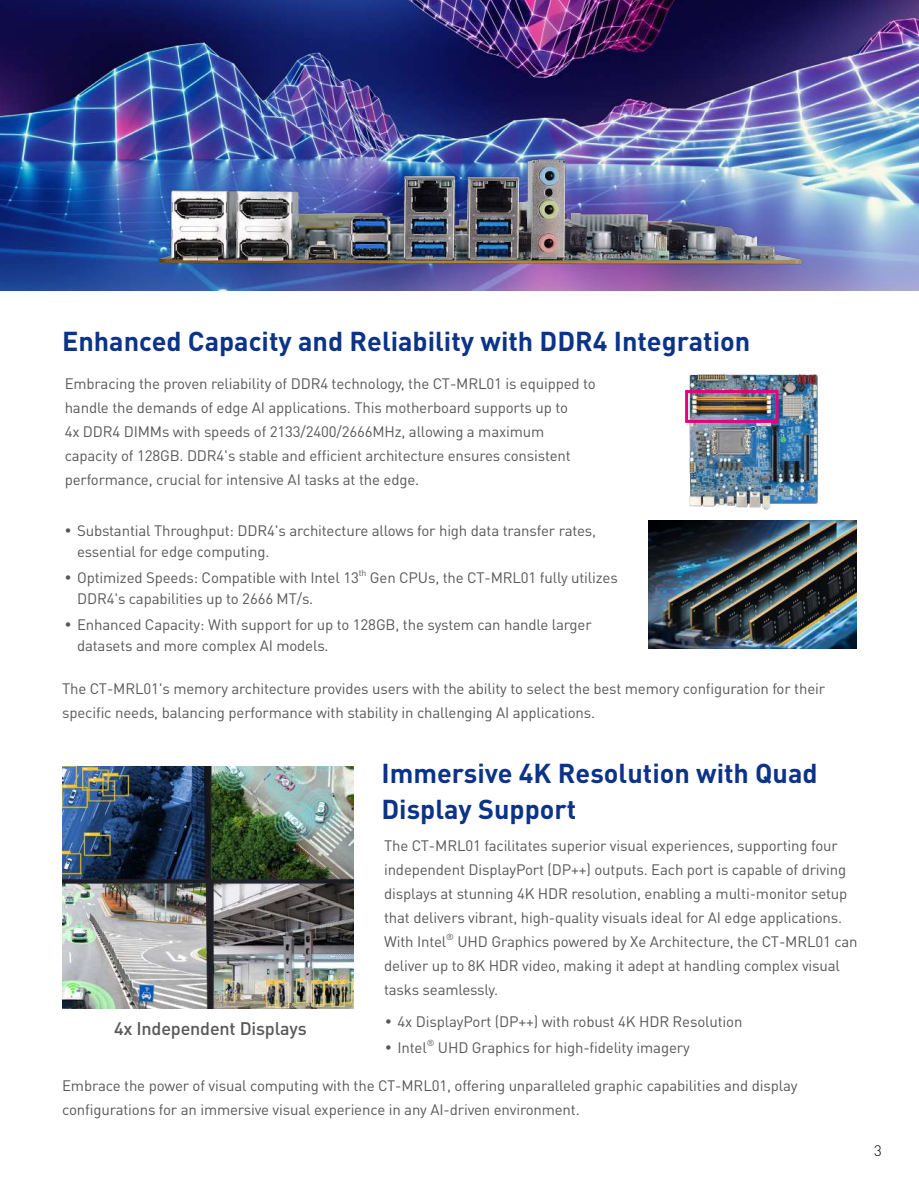
<style>
.page{position:relative;width:919px;height:1187px;background:#fff}
.page>*{position:absolute;margin:0;border:0;box-sizing:border-box;transform-origin:0 0}
.t1{font:700 27px/36px "DIN Pro";color:#0c3388}
.t2{font:500 18px "DIN Pro";letter-spacing:-.01em;color:#595757}
.t3{font:15px/24px "DIN Pro";letter-spacing:-.01em;color:#595757}
.t4{font:300 15px "DIN Pro";color:#000}
.t5{font:8.7px "DIN Pro";color:#595757}
.s1{font-weight:300;font-size:13.5px}
</style>
<div class="page">
<img style="left:0;top:0;width:918px;height:290px">
<img style="left:648px;top:520px;width:208px;height:128px">
<img style="left:62px;top:766px;width:291px;height:242px">
<img style="left:689px;top:374px;width:130px;height:136px">
<img style="left:93px;top:154px;width:743px;height:137px">
<div style="left:685px;top:390px;width:93px;height:33px;border:3px solid #e4007f"></div>
<h1 class="t1" style="left:62px;top:322px;width:689px">Enhanced Capacity and Reliability with DDR4 Integration</h1>
<p class="t3" style="left:65px;top:370px;width:532px">Embracing the proven reliability of DDR4 technology, the CT-MRL01 is equipped to handle the demands of edge AI applications. This motherboard supports up to<br>4x DDR4 DIMMs with speeds of 2133/2400/2666MHz, allowing a maximum capacity of 128GB. DDR4's stable and efficient architecture ensures consistent performance, crucial for intensive AI tasks at the edge.</p>
<p class="t3" style="left:77px;top:519px;width:520px;line-height:21px;text-indent:-13px"><span class="s1">•</span> Substantial Throughput: DDR4's architecture allows for high data transfer rates, essential for edge computing.</p>
<p class="t3" style="left:64px;top:564px;width:296px"><span class="s1">•</span> Optimized Speeds: Compatible with Intel 13</p>
<p class="t5" style="left:358px;top:566px;width:9px">th</p>
<p class="t3" style="left:370px;top:564px;width:249px">Gen CPUs, the CT-MRL01 fully utilizes</p>
<p class="t3" style="left:77px;top:585px;width:238px">DDR4's capabilities up to 2666 MT/s.</p>
<p class="t3" style="left:77px;top:613px;width:516px;line-height:21px;text-indent:-13px"><span class="s1">•</span> Enhanced Capacity: With support for up to 128GB, the system can handle larger datasets and more complex AI models.</p>
<p class="t3" style="left:62px;top:676px;width:764px">The CT-MRL01's memory architecture provides users with the ability to select the best memory configuration for their specific needs, balancing performance with stability in challenging AI applications.</p>
<h1 class="t1" style="left:381px;top:754px;width:437px">Immersive 4K Resolution with Quad<br>Display Support</h1>
<p class="t2" style="left:114px;top:1016px;width:194px">4x Independent Displays</p>
<p class="t3" style="left:384px;top:833px;width:465px">The CT-MRL01 facilitates superior visual experiences, supporting four independent DisplayPort (DP++) outputs. Each port is capable of driving displays at stunning 4K HDR resolution, enabling a multi-monitor setup that delivers vibrant, high-quality visuals ideal for AI edge applications.<br>With Intel</p>
<p class="t5" style="left:446px;top:931px;width:9px">®</p>
<p class="t3" style="left:384px;top:929px;width:475px;text-indent:73px">UHD Graphics powered by Xe Architecture, the CT-MRL01 can deliver up to 8K HDR video, making it adept at handling complex visual tasks seamlessly.</p>
<p class="t3" style="left:385px;top:1008px;width:359px"><span class="s1">•</span> 4x DisplayPort (DP++) with robust 4K HDR Resolution</p>
<p class="t3" style="left:385px;top:1034px;width:44px"><span class="s1">•</span> Intel</p>
<p class="t5" style="left:426px;top:1036px;width:9px">®</p>
<p class="t3" style="left:438px;top:1034px;width:253px">UHD Graphics for high-fidelity imagery</p>
<p class="t3" style="left:62px;top:1072px;width:736px">Embrace the power of visual computing with the CT-MRL01, offering unparalleled graphic capabilities and display configurations for an immersive visual experience in any AI-driven environment.</p>
<p class="t4" style="left:874px;top:1140px;width:9px">3</p>
</div>
